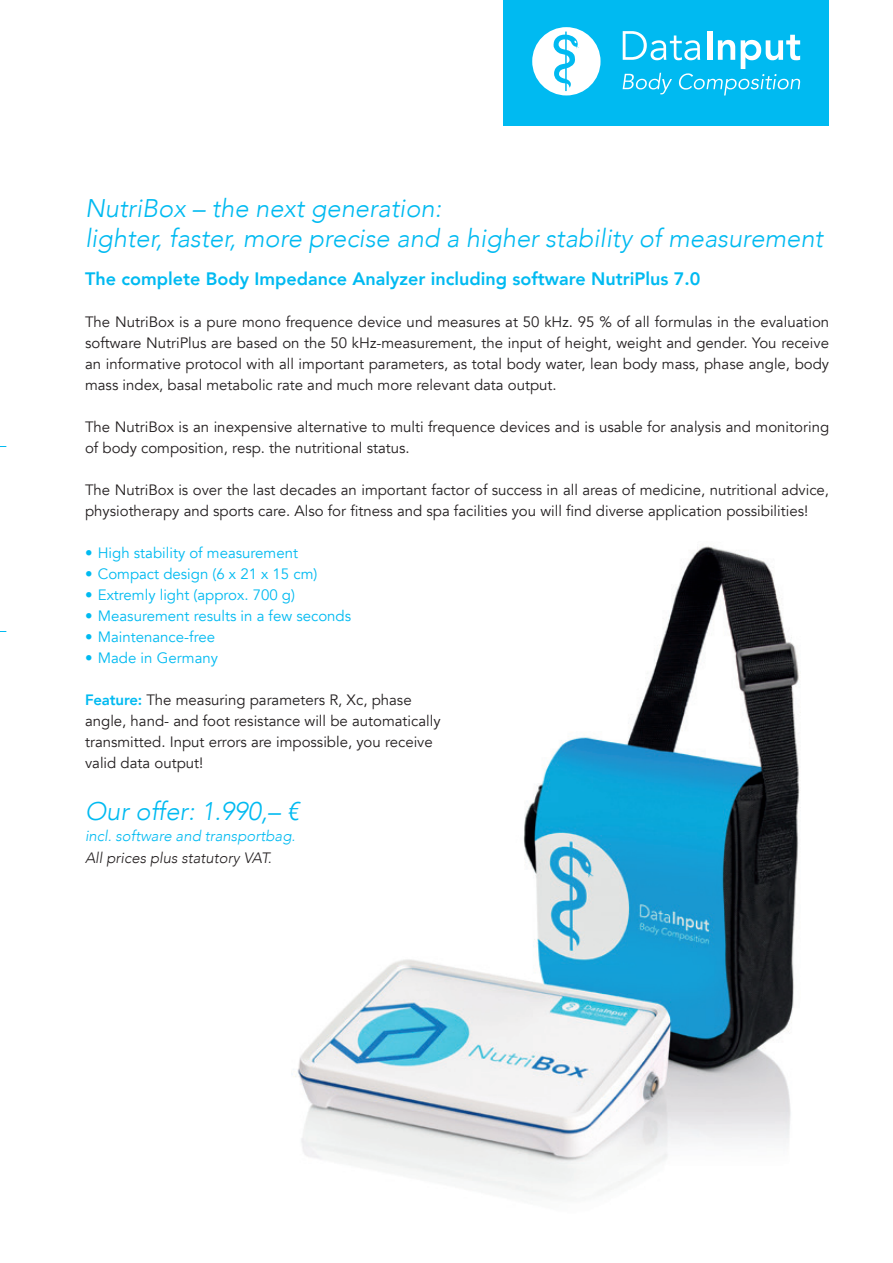
<style>
.page{position:relative;width:893px;height:1263px;background:#fff}
.page>*{position:absolute;margin:0;border:0;box-sizing:border-box;transform-origin:0 0}
.t1{font:italic 300 25.5px/30.6px "Avenir";color:#00baf1}
.t2{font:800 18px "Avenir";color:#00baf1}
.t3{font:15px/21px "Avenir";color:#231f20}
.t4{font:15px "Avenir";color:#00baf1}
.t5{font:italic 300 15px "Avenir";color:#00baf1}
.t6{font:italic 300 15px "Avenir";color:#231f20}
.s1{font-weight:800;color:#00baf1}
</style>
<div class="page">
<img style="left:292px;top:546px;width:508px;height:651px">
<div style="left:503px;top:0;width:326px;height:126px;background:#00baf1"></div>
<svg style="left:532px;top:27px;width:68px;height:68px"></svg>
<svg style="left:623px;top:31px;width:177px;height:64px"></svg>
<h1 class="t1" style="left:85px;top:193px;width:739px">NutriBox – the next generation:<br>lighter, faster, more precise and a higher stability of measurement</h1>
<p class="t2" style="left:85px;top:265px;width:617px">The complete Body Impedance Analyzer including software NutriPlus 7.0</p>
<p class="t3" style="left:85px;top:312px;width:746px;text-align:justify">The NutriBox is a pure mono frequence device und measures at 50 kHz. 95 % of all formulas in the evaluation software NutriPlus are based on the 50 kHz-measurement, the input of height, weight and gender. You receive an informative protocol with all important parameters, as total body water, lean body mass, phase angle, body mass index, basal metabolic rate and much more relevant data output.</p>
<p class="t3" style="left:85px;top:417px;width:746px">The NutriBox is an inexpensive alternative to multi frequence devices and is usable for analysis and monitoring of body composition, resp. the nutritional status.</p>
<p class="t3" style="left:85px;top:480px;width:746px">The NutriBox is over the last decades an important factor of success in all areas of medicine, nutritional advice, physiotherapy and sports care. Also for fitness and spa facilities you will find diverse application possibilities!</p>
<p class="t4" style="left:85px;top:544px;width:214px">• High stability of measurement</p>
<p class="t4" style="left:85px;top:565px;width:234px">• Compact design (6 x 21 x 15 cm)</p>
<p class="t4" style="left:85px;top:586px;width:211px">• Extremly light (approx. 700 g)</p>
<p class="t4" style="left:85px;top:607px;width:268px">• Measurement results in a few seconds</p>
<p class="t4" style="left:85px;top:628px;width:132px">• Maintenance-free</p>
<p class="t4" style="left:85px;top:649px;width:135px">• Made in Germany</p>
<p class="t3" style="left:85px;top:690px;width:357px"><span class="s1">Feature:</span> The measuring parameters R, Xc, phase angle, hand- and foot resistance will be automatically transmitted. Input errors are impossible, you receive valid data output!</p>
<h1 class="t1" style="left:85px;top:796px;width:215px">Our offer: 1.990,– €</h1>
<p class="t5" style="left:85px;top:827px;width:212px">incl. software and transportbag.</p>
<p class="t6" style="left:85px;top:849px;width:188px">All prices plus statutory VAT.</p>
</div>
